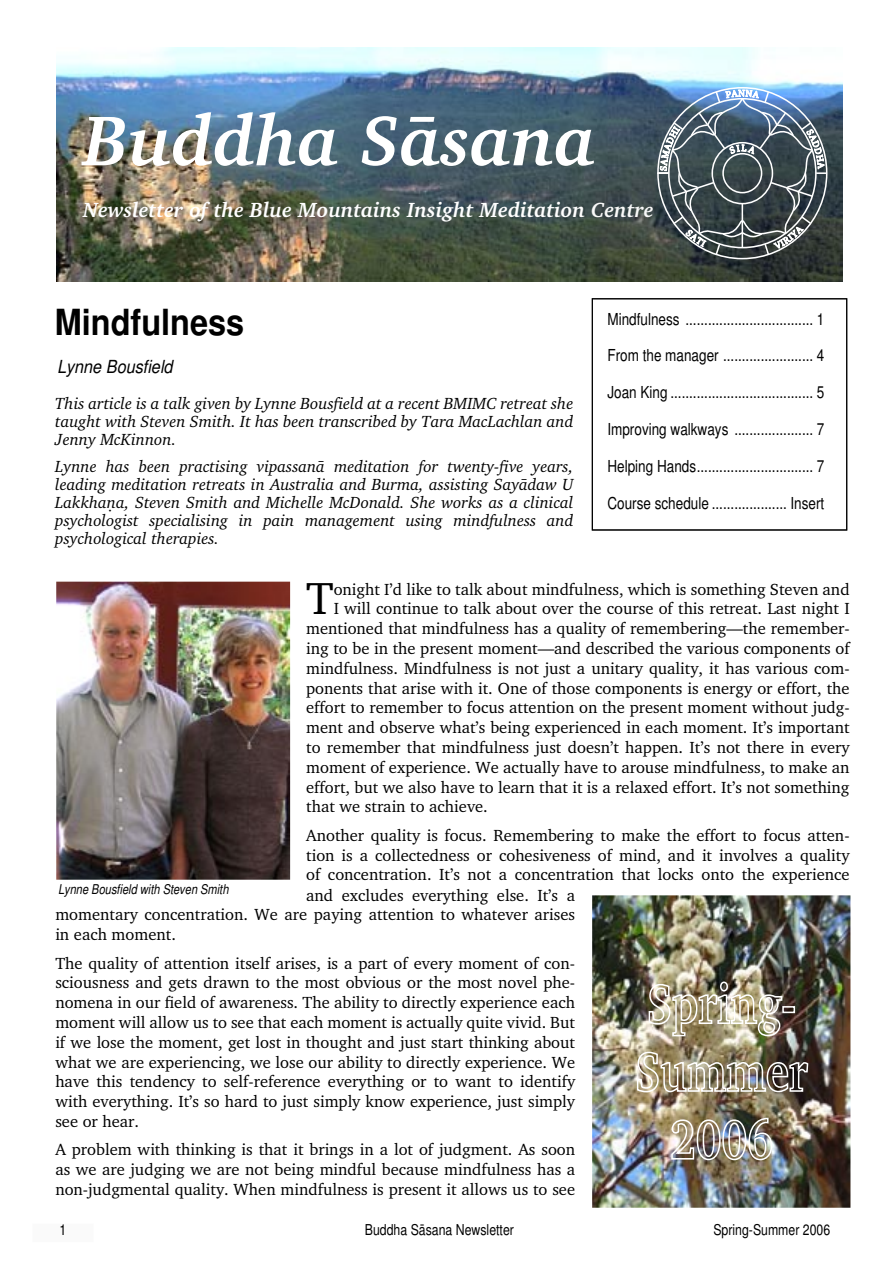
<style>
.page{position:relative;width:893px;height:1263px;background:#fff}
.page>*{position:absolute;margin:0;border:0;box-sizing:border-box;transform-origin:0 0}
.t1{font:italic 700 72px "Pali Charter";color:#fff}
.t2{font:46.05px "Pali Charter";color:#000}
.t3{font:700 condensed 36px "Pali Helvetica";color:#000;scale:1.1 1}
.t4{font:italic 700 21px "Pali Charter";color:#fff}
.t5{font:italic condensed 18px "Pali Helvetica";color:#000;scale:1.1 1}
.t6{font:16.5px/19.8px "Pali Charter";color:#000;text-align:justify}
.t7{font:italic 16.5px/18px "Pali Charter";color:#000;text-align:justify}
.t8{font:condensed 16.5px "Pali Helvetica";color:#000}
.t9{font:condensed 15px "Pali Helvetica";color:#000}
.t10{font:italic condensed 13.5px "Pali Helvetica";color:#000}
.s1{color:#f9f9f9}
</style>
<div class="page">
<img style="left:56px;top:47px;width:787px;height:234px">
<div style="left:32px;top:1223px;width:62px;height:19px;background:#fafafa"></div>
<div style="left:592px;top:299px;width:255px;height:231px;border:1px solid #000"></div>
<img style="left:592px;top:895px;width:258px;height:313px">
<img style="left:647px;top:981px;width:136px;height:56px">
<div style="left:782px;top:1006px;width:13px;height:7px;border:2px solid #fff"></div>
<img style="left:636px;top:1051px;width:173px;height:42px">
<img style="left:670px;top:1117px;width:103px;height:44px">
<img style="left:56px;top:582px;width:234px;height:297px">
<svg style="left:658px;top:89px;width:169px;height:168px;background:#586873"></svg>
<h1 class="t1" style="left:83px;top:95px;width:514px">Buddha Sàsana</h1>
<p class="t4" style="left:83px;top:197px;width:572px">Newsletter of the Blue Mountains Insight Meditation <span class="s1">Centre</span></p>
<h3 class="t3" style="left:55px;top:301px;width:174px">Mindfulness</h3>
<p class="t8" style="left:607px;top:309px;width:218px">Mindfulness .................................. 1</p>
<p class="t8" style="left:607px;top:346px;width:218px">From the manager ........................ 4</p>
<p class="t8" style="left:607px;top:382px;width:218px">Joan King ...................................... 5</p>
<p class="t8" style="left:607px;top:419px;width:218px">Improving walkways ..................... 7</p>
<p class="t8" style="left:607px;top:456px;width:218px">Helping Hands............................... 7</p>
<p class="t8" style="left:607px;top:493px;width:218px">Course schedule .................... Insert</p>
<p class="t5" style="left:57px;top:355px;width:107px">Lynne Bousfield</p>
<p class="t7" style="left:55px;top:394px;width:520px">This article is a talk given by Lynne Bousfield at a recent BMIMC retreat she taught with Steven Smith. It has been transcribed by Tara MacLachlan and Jenny McKinnon.</p>
<p class="t7" style="left:55px;top:456px;width:520px">Lynne has been practising vipassanà meditation for twenty-five years, leading meditation retreats in Australia and Burma, assisting Sayàdaw U Lakkhaõa, Steven Smith and Michelle McDonald. She works as a clinical psychologist specialising in pain management using mindfulness and psychological therapies.</p>
<h2 class="t2" style="left:306px;top:570px;width:29px">T</h2>
<p class="t6" style="left:334px;top:579px;width:517px">onight I’d like to talk about mindfulness, which is something Steven and</p>
<p class="t6" style="left:334px;top:598px;width:517px">I will continue to talk about over the course of this retreat. Last night I</p>
<p class="t6" style="left:306px;top:618px;width:545px">mentioned that mindfulness has a quality of remembering—the remember-</p>
<p class="t6" style="left:306px;top:638px;width:545px">ing to be in the present moment—and described the various components of</p>
<p class="t6" style="left:306px;top:658px;width:545px">mindfulness. Mindfulness is not just a unitary quality, it has various com-</p>
<p class="t6" style="left:306px;top:678px;width:545px">ponents that arise with it. One of those components is energy or effort, the</p>
<p class="t6" style="left:306px;top:697px;width:545px">effort to remember to focus attention on the present moment without judg-</p>
<p class="t6" style="left:306px;top:717px;width:545px">ment and observe what’s being experienced in each moment. It’s important</p>
<p class="t6" style="left:306px;top:737px;width:545px">to remember that mindfulness just doesn’t happen. It’s not there in every</p>
<p class="t6" style="left:306px;top:757px;width:545px">moment of experience. We actually have to arouse mindfulness, to make an</p>
<p class="t6" style="left:306px;top:777px;width:545px">effort, but we also have to learn that it is a relaxed effort. It’s not something</p>
<p class="t6" style="left:306px;top:796px;width:183px">that we strain to achieve.</p>
<p class="t6" style="left:306px;top:825px;width:545px">Another quality is focus. Remembering to make the effort to focus atten&shy;tion is a collectedness or cohesiveness of mind, and it involves a quality of concentration. It’s not a concentration that locks onto the experience</p>
<p class="t10" style="left:58px;top:881px;width:172px">Lynne Bousfield with Steven Smith</p>
<p class="t6" style="left:55px;top:885px;width:521px;text-indent:251px">and excludes everything else. It’s a momentary concentration. We are paying attention to whatever arises in each moment.</p>
<p class="t6" style="left:55px;top:953px;width:521px">The quality of attention itself arises, is a part of every moment of con&shy;sciousness and gets drawn to the most obvious or the most novel phe&shy;nomena in our field of awareness. The ability to directly experience each moment will allow us to see that each moment is actually quite vivid. But if we lose the moment, get lost in thought and just start thinking about what we are experiencing, we lose our ability to directly experience. We have this tendency to self-reference everything or to want to identify with everything. It’s so hard to just simply know experience, just simply see or hear.</p>
<p class="t6" style="left:55px;top:1139px;width:521px">A problem with thinking is that it brings in a lot of judgment. As soon as we are judging we are not being mindful because mindfulness has a non-judgmental quality. When mindfulness is present it allows us to see</p>
<p class="t9" style="left:60px;top:1221px;width:8px">1</p>
<p class="t9" style="left:365px;top:1221px;width:151px">Buddha Sàsana Newsletter</p>
<p class="t9" style="left:713px;top:1221px;width:118px">Spring-Summer 2006</p>
</div>
